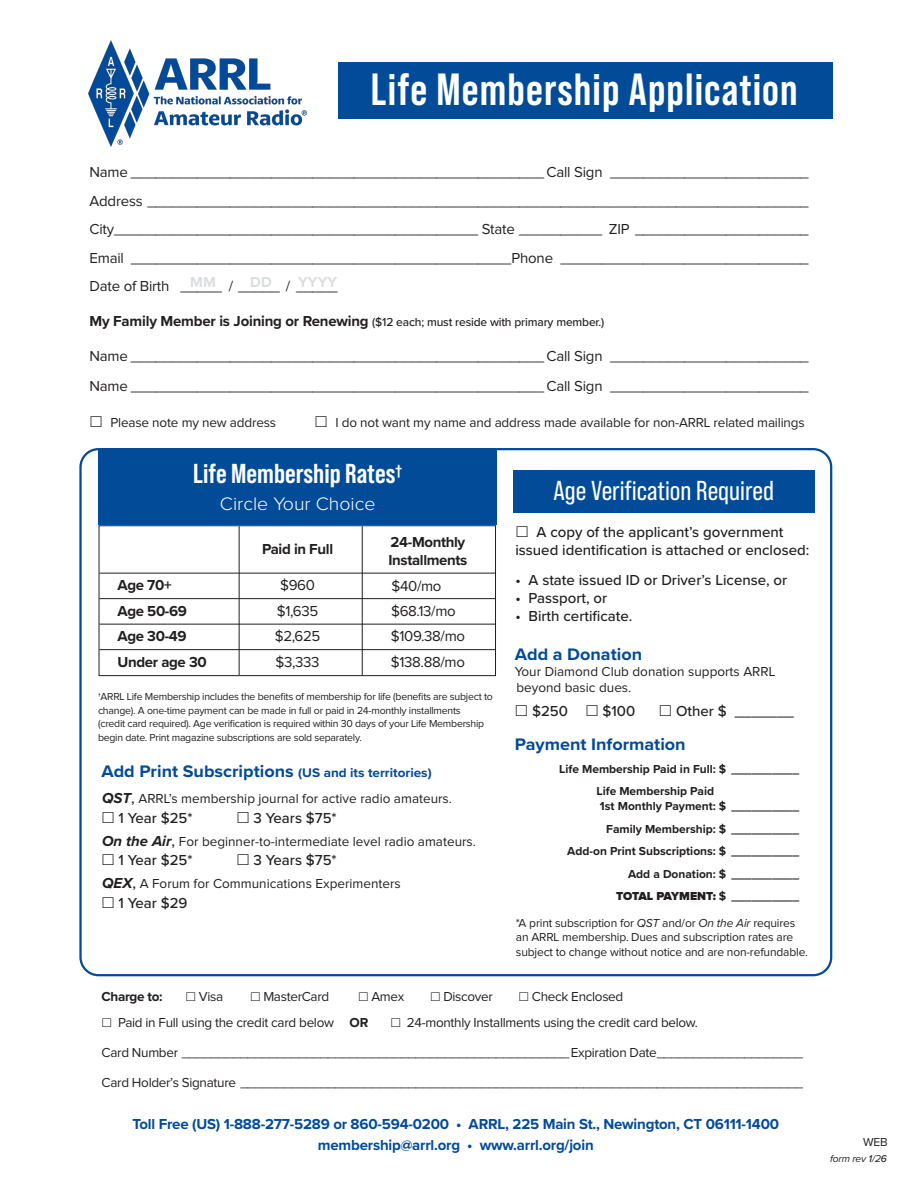
<style>
.page{position:relative;width:918px;height:1188px;background:#fff}
.page>*{position:absolute;margin:0;border:0;box-sizing:border-box;transform-origin:0 0}
.t1{font:700 45px "Bebas Neue Pro";letter-spacing:.025em;color:#fff}
.t2{font:27.3px "Bebas Neue Pro";color:#fff;scale:1.04 1}
.t3{font:700 27.3px "Bebas Neue Pro";color:#fff;scale:1.04 1}
.t4{font:300 18.75px "Proxima Nova";color:#fff;scale:1.04 1}
.t5{font:700 17.25px "Proxima Nova";color:#024b99;scale:1.04 1}
.t6{font:15px "Proxima Nova";letter-spacing:-.015em;color:#231f20}
.Body_Text_3{font:500 15px/18px "Proxima Nova";color:#231f20;text-align:center}
.t7{font:700 15px "Proxima Nova";letter-spacing:-.015em;color:#024b99}
.t8{font:700 15px "Proxima Nova";letter-spacing:-.025em;color:#231f20}
.t9{font:700 15px "Proxima Nova";letter-spacing:.005em;color:#dcdddf}
.Body_Text_3-2{font:13.5px "Proxima Nova";letter-spacing:-.015em;color:#231f20}
.t10{font:700 13.5px "Proxima Nova";letter-spacing:-.025em;color:#231f20}
.Body_Text_3-3{font:700 12px/22.5px "Proxima Nova";color:#231f20}
.t11{font:12px/14.4px "Proxima Nova";letter-spacing:-.015em;color:#231f20}
.t12{font:500 12px "Proxima Nova";letter-spacing:-.015em;color:#231f20}
.Body_Text_3-4{font:900 12px "Proxima Nova";letter-spacing:-.01em;color:#231f20}
.t13{font:10.5px/13.5px "Proxima Nova";letter-spacing:-.025em;color:#231f20}
.t14{font:italic 10.2px "Proxima Nova";letter-spacing:-.015em;color:#231f20}
.s1{font-weight:700;font-size:15px}
.s2{font-size:12.9px}
.s3{font-weight:700;font-style:italic;font-size:15px}
.s4{font-weight:500;font-size:15px}
.s5{font-weight:700}
.s6{font-style:italic}
.s7{font-weight:500}
</style>
<div class="page">
<div style="left:338px;top:62px;width:494px;height:56px;background:#024b99"></div>
<div style="left:99px;top:450px;width:398px;height:75px;background:#024b99"></div>
<hr style="left:99px;top:573px;width:396px;height:1px;background:#231f20">
<hr style="left:99px;top:598px;width:396px;height:1px;background:#231f20">
<hr style="left:99px;top:624px;width:396px;height:1px;background:#231f20">
<hr style="left:99px;top:649px;width:396px;height:1px;background:#231f20">
<div style="left:99px;top:525px;width:397px;height:151px;border:1px solid #231f20"></div>
<hr style="left:362px;top:526px;width:1px;height:149px;background:#231f20">
<hr style="left:239px;top:526px;width:1px;height:149px;background:#231f20">
<div style="left:513px;top:471px;width:302px;height:42px;background:#024b99"></div>
<img style="left:89px;top:40px;width:218px;height:107px">
<p class="t1" style="left:371px;top:64px;width:428px">Life Membership Application</p>
<p class="t6" style="left:89px;top:166px;width:721px">Name __________________________________________________ Call Sign ________________________</p>
<p class="t6" style="left:89px;top:194px;width:721px">Address ________________________________________________________________________________</p>
<p class="t6" style="left:89px;top:223px;width:721px">City____________________________________________ State __________ ZIP _____________________</p>
<p class="t6" style="left:89px;top:251px;width:721px">Email ______________________________________________Phone ______________________________</p>
<p class="t6" style="left:89px;top:280px;width:250px">Date of Birth _____ / _____ / _____</p>
<p class="t12" style="left:89px;top:313px;width:516px"><span class="s1">My Family Member is Joining or Renewing</span> ($12 each; must reside with primary member.)</p>
<p class="t6" style="left:89px;top:349px;width:721px">Name __________________________________________________ Call Sign ________________________</p>
<p class="t6" style="left:89px;top:379px;width:721px">Name __________________________________________________ Call Sign ________________________</p>
<p class="Body_Text_3-2" style="left:110px;top:416px;width:167px">Please note my new address</p>
<p class="Body_Text_3-2" style="left:335px;top:416px;width:471px">I do not want my name and address made available for non-ARRL related mailings</p>
<p class="t9" style="left:190px;top:271px;width:27px">MM</p>
<p class="t9" style="left:250px;top:271px;width:23px">DD</p>
<p class="t9" style="left:298px;top:271px;width:41px">YYYY</p>
<p class="t3" style="left:193px;top:458px;width:202px">Life Membership Rates<sup>†</sup></p>
<p class="t4" style="left:220px;top:490px;width:151px">Circle Your Choice</p>
<p class="t8" style="left:262px;top:538px;width:72px">Paid in Full</p>
<p class="t8" style="left:391px;top:530px;width:76px">24-Monthly</p>
<p class="t8" style="left:388px;top:548px;width:80px">Installments</p>
<p class="t8" style="left:117px;top:574px;width:56px">Age 70+</p>
<p class="t6" style="left:280px;top:578px;width:36px">$960</p>
<p class="t6" style="left:392px;top:579px;width:51px">$40/mo</p>
<p class="t8" style="left:117px;top:599px;width:71px">Age 50-69</p>
<p class="t6" style="left:277px;top:604px;width:43px">$1,635</p>
<p class="t6" style="left:391px;top:604px;width:66px">$68.13/mo</p>
<p class="t8" style="left:117px;top:625px;width:71px">Age 30-49</p>
<p class="t6" style="left:275px;top:629px;width:47px">$2,625</p>
<p class="t6" style="left:391px;top:629px;width:76px">$109.38/mo</p>
<p class="t8" style="left:117px;top:650px;width:91px">Under age 30</p>
<p class="t6" style="left:276px;top:655px;width:46px">$3,333</p>
<p class="t6" style="left:391px;top:655px;width:76px">$138.88/mo</p>
<p class="t13" style="left:98px;top:690px;width:396px">†ARRL Life Membership includes the benefits of membership for life (benefits are subject to change). A one-time payment can be made in full or paid in 24-monthly installments<br>(credit card required). Age verification is required within 30 days of your Life Membership begin date. Print magazine subscriptions are sold separately.</p>
<p class="t5" style="left:101px;top:758px;width:319px">Add Print Subscriptions <span class="s2">(US and its territories)</span></p>
<p class="Body_Text_3-2" style="left:102px;top:793px;width:351px"><span class="s3">QST</span><span class="s4">,</span> ARRL’s membership journal for active radio amateurs.</p>
<p class="Body_Text_3" style="left:119px;top:808px;width:76px">1 Year $25*</p>
<p class="Body_Text_3" style="left:254px;top:808px;width:85px">3 Years $75*</p>
<p class="Body_Text_3-2" style="left:102px;top:835px;width:375px"><span class="s3">On the Air</span><span class="s4">,</span> For beginner-to-intermediate level radio amateurs.</p>
<p class="Body_Text_3" style="left:119px;top:851px;width:76px">1 Year $25*</p>
<p class="Body_Text_3" style="left:254px;top:851px;width:85px">3 Years $75*</p>
<p class="Body_Text_3-2" style="left:102px;top:878px;width:300px"><span class="s3">QEX</span><span class="s4">,</span> A Forum for Communications Experimenters</p>
<p class="Body_Text_3" style="left:119px;top:893px;width:70px">1 Year $29</p>
<p class="t2" style="left:554px;top:475px;width:213px">Age Verification Required</p>
<p class="Body_Text_3" style="left:515px;top:522px;width:295px">A copy of the applicant’s government<br>issued identification is attached or enclosed:</p>
<p class="Body_Text_3" style="left:515px;top:570px;width:273px">• A state issued ID or Driver’s License, or</p>
<p class="Body_Text_3" style="left:515px;top:588px;width:93px">• Passport, or</p>
<p class="Body_Text_3" style="left:515px;top:606px;width:118px">• Birth certificate.</p>
<p class="t5" style="left:515px;top:641px;width:124px">Add a Donation</p>
<p class="Body_Text_3-2" style="left:515px;top:665px;width:262px">Your Diamond Club donation supports ARRL</p>
<p class="Body_Text_3-2" style="left:516px;top:681px;width:117px">beyond basic dues.</p>
<p class="Body_Text_3" style="left:532px;top:702px;width:37px">$250</p>
<p class="Body_Text_3" style="left:603px;top:702px;width:34px">$100</p>
<p class="Body_Text_3" style="left:676px;top:702px;width:119px">Other $ _______</p>
<p class="t5" style="left:515px;top:732px;width:166px">Payment Information</p>
<p class="Body_Text_3-3" style="left:596px;top:757px;width:204px;text-indent:-37px">Life Membership Paid in Full: $ __________<br>Life Membership Paid</p>
<p class="Body_Text_3-3" style="left:600px;top:795px;width:201px;text-align:center">1st Monthly Payment: $ __________<br>Family Membership: $ __________</p>
<p class="Body_Text_3-3" style="left:567px;top:840px;width:233px">Add-on Print Subscriptions: $ __________</p>
<p class="Body_Text_3-3" style="left:628px;top:862px;width:173px">Add a Donation: $ __________</p>
<p class="Body_Text_3-4" style="left:616px;top:889px;width:184px">TOTAL PAYMENT: <span class="s5">$ __________</span></p>
<p class="t11" style="left:516px;top:916px;width:294px">*A print subscription for <span class="s6">QST</span> and/or <span class="s6">On the Air</span> requires an ARRL membership. Dues and subscription rates are subject to change without notice and are non-refundable.</p>
<p class="t10" style="left:102px;top:987px;width:63px">Charge to:</p>
<p class="Body_Text_3-2" style="left:199px;top:991px;width:26px">Visa</p>
<p class="Body_Text_3-2" style="left:263px;top:991px;width:68px">MasterCard</p>
<p class="Body_Text_3-2" style="left:371px;top:991px;width:35px">Amex</p>
<p class="Body_Text_3-2" style="left:443px;top:991px;width:51px">Discover</p>
<p class="Body_Text_3-2" style="left:532px;top:991px;width:93px">Check Enclosed</p>
<p class="Body_Text_3-2" style="left:118px;top:1016px;width:252px">Paid in Full using the credit card below <span class="s5">OR</span></p>
<p class="Body_Text_3-2" style="left:407px;top:1016px;width:293px">24-monthly Installments using the credit card below.</p>
<p class="Body_Text_3-2" style="left:102px;top:1046px;width:703px">Card Number _____________________________________________________Expiration Date____________________</p>
<p class="Body_Text_3-2" style="left:102px;top:1076px;width:703px">Card Holder’s Signature _____________________________________________________________________________</p>
<p class="t7" style="left:132px;top:1113px;width:648px">Toll Free (US) 1-888-277-5289 or 860-594-0200 • ARRL, 225 Main St., Newington, CT 06111-1400</p>
<p class="t7" style="left:318px;top:1134px;width:277px">membership@arrl.org • www.arrl.org/join</p>
<p class="t11" style="left:863px;top:1135px;width:26px">WEB</p>
<p class="t14" style="left:830px;top:1151px;width:58px">form rev <span class="s7">1</span>/2<span class="s7">6</span></p>
</div>
